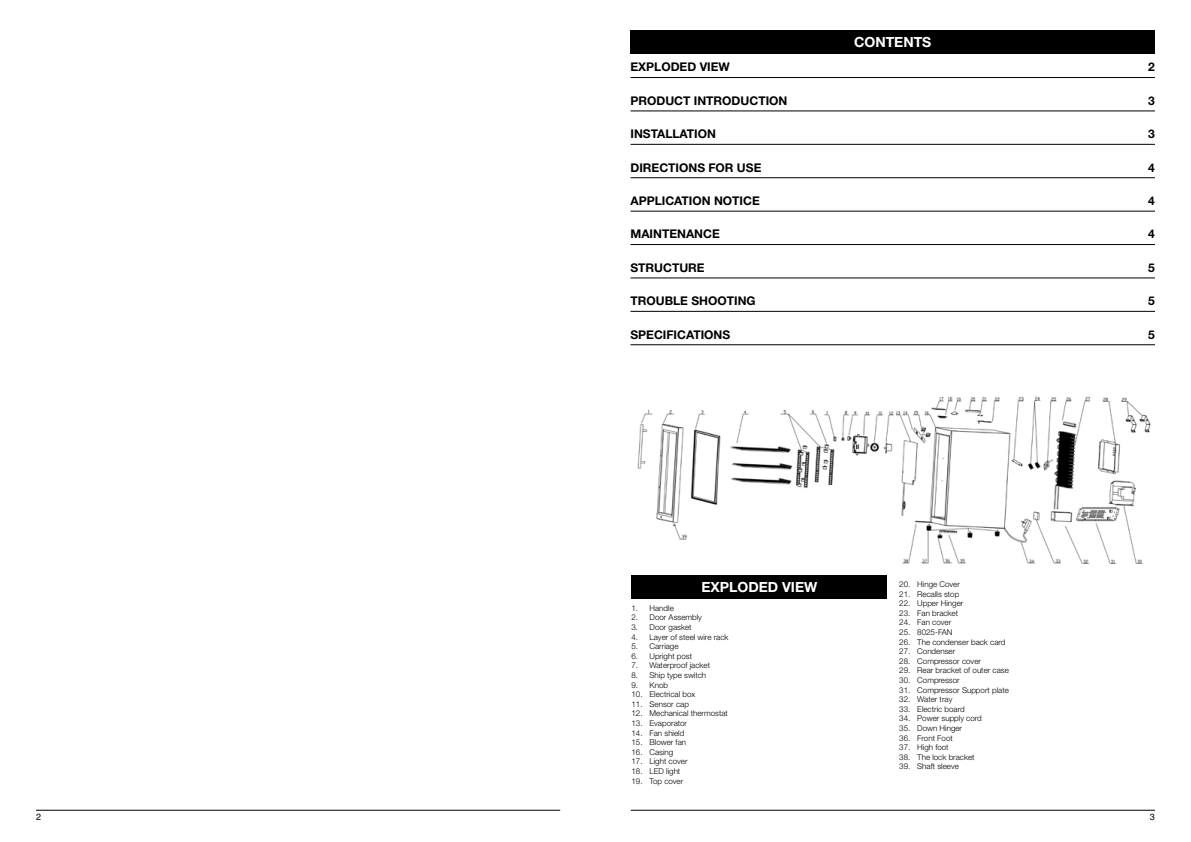
<style>
.page{position:relative;width:1191px;height:842px;background:#fff}
.page>*{position:absolute;margin:0;border:0;box-sizing:border-box;transform-origin:0 0}
.Chapter_Header_-_Par{font:700 14px "Helvetica Neue";color:#fff}
.t1{font:700 12px "Helvetica Neue";color:#000}
.t2{font:9px "Helvetica";color:#000}
.t3{font:300 8px "Helvetica Neue";color:#000}
</style>
<div class="page">
<hr style="left:36px;top:810px;width:524px;height:1px;background:#000">
<hr style="left:631px;top:810px;width:524px;height:1px;background:#000">
<div style="left:631px;top:575px;width:256px;height:24px;background:#000"></div>
<img style="left:637px;top:396px;width:514px;height:168px">
<div style="left:630px;top:30px;width:525px;height:24px;background:#000"></div>
<hr style="left:630px;top:77px;width:525px;height:1px;background:#000">
<hr style="left:630px;top:110px;width:525px;height:1px;background:#000">
<hr style="left:630px;top:144px;width:525px;height:1px;background:#000">
<hr style="left:630px;top:177px;width:525px;height:1px;background:#000">
<hr style="left:630px;top:211px;width:525px;height:1px;background:#000">
<hr style="left:630px;top:244px;width:525px;height:1px;background:#000">
<hr style="left:630px;top:277px;width:525px;height:1px;background:#000">
<hr style="left:630px;top:311px;width:525px;height:1px;background:#000">
<hr style="left:630px;top:344px;width:525px;height:1px;background:#000">
<p class="Chapter_Header_-_Par" style="left:854px;top:33px;width:79px">CONTENTS</p>
<p class="t1" style="left:630px;top:60px;width:101px">EXPLODED VIEW</p>
<p class="t1" style="left:1148px;top:60px;width:8px">2</p>
<p class="t1" style="left:630px;top:93px;width:158px">PRODUCT INTRODUCTION</p>
<p class="t1" style="left:1148px;top:93px;width:8px">3</p>
<p class="t1" style="left:630px;top:126px;width:87px">INSTALLATION</p>
<p class="t1" style="left:1148px;top:126px;width:8px">3</p>
<p class="t1" style="left:630px;top:160px;width:132px">DIRECTIONS FOR USE</p>
<p class="t1" style="left:1148px;top:160px;width:8px">4</p>
<p class="t1" style="left:630px;top:193px;width:131px">APPLICATION NOTICE</p>
<p class="t1" style="left:1148px;top:193px;width:8px">4</p>
<p class="t1" style="left:630px;top:227px;width:91px">MAINTENANCE</p>
<p class="t1" style="left:1148px;top:227px;width:8px">4</p>
<p class="t1" style="left:630px;top:260px;width:76px">STRUCTURE</p>
<p class="t1" style="left:1148px;top:260px;width:8px">5</p>
<p class="t1" style="left:630px;top:293px;width:127px">TROUBLE SHOOTING</p>
<p class="t1" style="left:1148px;top:293px;width:8px">5</p>
<p class="t1" style="left:630px;top:327px;width:101px">SPECIFICATIONS</p>
<p class="t1" style="left:1148px;top:327px;width:8px">5</p>
<p class="Chapter_Header_-_Par" style="left:701px;top:578px;width:117px">EXPLODED VIEW</p>
<p class="t3" style="left:631px;top:603px;width:44px">1. Handle</p>
<p class="t3" style="left:631px;top:613px;width:72px">2. Door Assembly</p>
<p class="t3" style="left:631px;top:622px;width:62px">3. Door gasket</p>
<p class="t3" style="left:631px;top:632px;width:98px">4. Layer of steel wire rack</p>
<p class="t3" style="left:631px;top:641px;width:49px">5. Carriage</p>
<p class="t3" style="left:631px;top:651px;width:62px">6. Upright post</p>
<p class="t3" style="left:631px;top:661px;width:80px">7. Waterproof jacket</p>
<p class="t3" style="left:631px;top:670px;width:76px">8. Ship type switch</p>
<p class="t3" style="left:631px;top:680px;width:38px">9. Knob</p>
<p class="t3" style="left:631px;top:689px;width:65px">10. Electrical box</p>
<p class="t3" style="left:631px;top:699px;width:59px">11. Sensor cap</p>
<p class="t3" style="left:631px;top:709px;width:98px">12. Mechanical thermostat</p>
<p class="t3" style="left:631px;top:718px;width:57px">13. Evaporator</p>
<p class="t3" style="left:631px;top:728px;width:54px">14. Fan shield</p>
<p class="t3" style="left:631px;top:737px;width:56px">15. Blower fan</p>
<p class="t3" style="left:631px;top:747px;width:43px">16. Casing</p>
<p class="t3" style="left:631px;top:757px;width:58px">17. Light cover</p>
<p class="t3" style="left:631px;top:766px;width:50px">18. LED light</p>
<p class="t3" style="left:631px;top:776px;width:53px">19. Top cover</p>
<p class="t3" style="left:899px;top:579px;width:62px">20. Hinge Cover</p>
<p class="t3" style="left:899px;top:589px;width:62px">21. Recalls stop</p>
<p class="t3" style="left:899px;top:598px;width:66px">22. Upper Hinger</p>
<p class="t3" style="left:899px;top:608px;width:60px">23. Fan bracket</p>
<p class="t3" style="left:899px;top:618px;width:53px">24. Fan cover</p>
<p class="t3" style="left:899px;top:627px;width:55px">25. 8025-FAN</p>
<p class="t3" style="left:899px;top:637px;width:108px">26. The condenser back card</p>
<p class="t3" style="left:899px;top:646px;width:57px">27. Condenser</p>
<p class="t3" style="left:899px;top:656px;width:83px">28. Compressor cover</p>
<p class="t3" style="left:899px;top:666px;width:111px">29. Rear bracket of outer case</p>
<p class="t3" style="left:899px;top:675px;width:62px">30. Compressor</p>
<p class="t3" style="left:899px;top:685px;width:111px">31. Compressor Support plate</p>
<p class="t3" style="left:899px;top:694px;width:55px">32. Water tray</p>
<p class="t3" style="left:899px;top:704px;width:67px">33. Electric board</p>
<p class="t3" style="left:899px;top:714px;width:84px">34. Power supply cord</p>
<p class="t3" style="left:899px;top:723px;width:64px">35. Down Hinger</p>
<p class="t3" style="left:899px;top:733px;width:55px">36. Front Foot</p>
<p class="t3" style="left:899px;top:742px;width:51px">37. High foot</p>
<p class="t3" style="left:899px;top:752px;width:77px">38. The lock bracket</p>
<p class="t3" style="left:899px;top:762px;width:61px">39. Shaft sleeve</p>
<p class="t2" style="left:36px;top:812px;width:7px">2</p>
<p class="t2" style="left:1150px;top:812px;width:7px">3</p>
</div>
